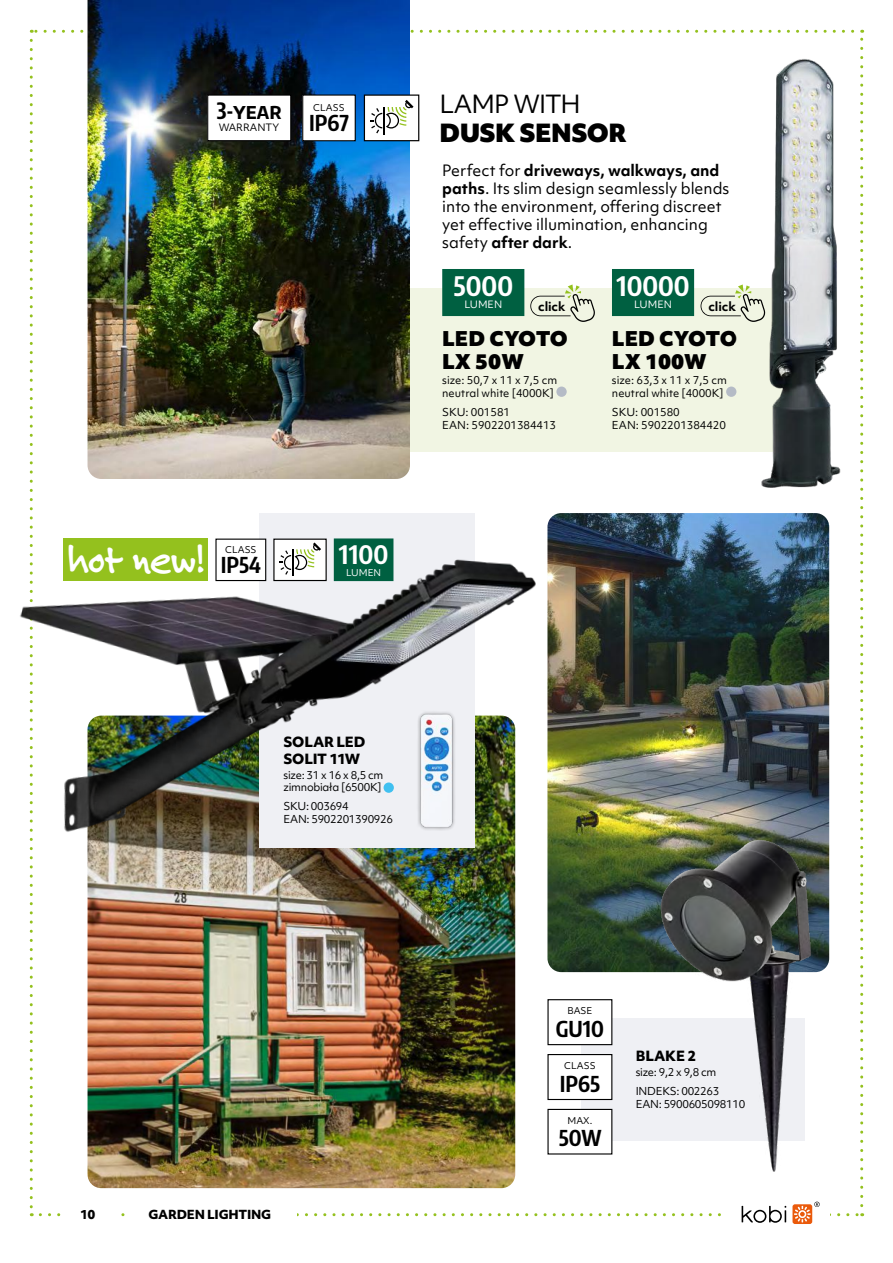
<style>
.page{position:relative;width:893px;height:1263px;background:#fff}
.page>*{position:absolute;margin:0;border:0;box-sizing:border-box;transform-origin:0 0}
.t1{font:700 42px "Felt Tip Roman";letter-spacing:-.035em;color:#fff}
.t2{font:700 26.85px "Encode Sans Compressed";color:#fff}
.t3{font:700 25.5px "Encode Sans Compressed";color:#fff}
.t4{font:900 24px "Objektiv Mk 1";letter-spacing:-.02em;color:#000}
.t5{font:24px "Objektiv Mk 1";letter-spacing:-.04em;color:#000}
.t6{font:700 22.5px "Encode Sans Compressed";color:#000}
.t7{font:700 21.9px "Encode Sans Compressed";color:#000}
.t8{font:900 19.5px/23.4px "Objektiv Mk 1";color:#000}
.t9{font:15px/18px "Objektiv Mk 1";color:#000}
.t10{font:800 13.5px/16.2px "Objektiv Mk 1";letter-spacing:-.02em;color:#000}
.t11{font:800 12px "Objektiv Mk 1";letter-spacing:-.02em;color:#000}
.t12{font:700 12px "Objektiv Mk 1";color:#000}
.t13{font:10.5px/12.8px "Objektiv Mk 1";letter-spacing:-.01em;color:#000}
.t14{font:9.75px "Objektiv Mk 1";color:#fff}
.t15{font:9.75px "Objektiv Mk 1";color:#000}
.t16{font:9px "Objektiv Mk 1";color:#000}
.t17{font:9px "Objektiv Mk 1";color:#fff}
.s1{font-weight:700}
</style>
<div class="page">
<img style="left:88px;top:0;width:322px;height:30px">
<div style="left:792px;top:1204px;width:20px;height:20px;background:#ea5a0b;border-radius:2px"></div>
<img style="left:30px;top:30px;width:833px;height:1193px">
<h3 class="t6" style="left:216px;top:96px;width:67px">3-year</h3>
<p class="t15" style="left:219px;top:121px;width:62px">WARRANTY</p>
<p class="t16" style="left:313px;top:102px;width:33px">CLASS</p>
<h3 class="t7" style="left:309px;top:109px;width:41px">IP67</h3>
<h1 class="t1" style="left:67px;top:531px;width:139px">hot new!</h1>
<p class="t16" style="left:225px;top:543px;width:33px">CLASS</p>
<h3 class="t7" style="left:221px;top:550px;width:42px">IP54</h3>
<h3 class="t3" style="left:339px;top:538px;width:51px">1100</h3>
<p class="t17" style="left:346px;top:566px;width:37px">LUMEN</p>
<h3 class="t5" style="left:439px;top:87px;width:143px">LAMP WITH</h3>
<h3 class="t4" style="left:439px;top:115px;width:189px">DUSK SENSOR</h3>
<h3 class="t9" style="left:442px;top:161px;width:289px">Perfect for <span class="s1">driveways, walkways, and paths</span>. Its slim design seamlessly blends into the environment, offering discreet yet effective illumination, enhancing safety <span class="s1">after dark</span>.</h3>
<h2 class="t2" style="left:453px;top:268px;width:61px">5000</h2>
<p class="t14" style="left:464px;top:298px;width:39px">LUMEN</p>
<h3 class="t8" style="left:442px;top:326px;width:127px">LED CYOTO<br>LX 50W</h3>
<p class="t13" style="left:442px;top:374px;width:116px">size: 50,7 x 11 x 7,5 cm neutral white [4000K]</p>
<p class="t13" style="left:442px;top:406px;width:115px">SKU: 001581<br>EAN: 5902201384413</p>
<h2 class="t2" style="left:616px;top:268px;width:75px">10000</h2>
<p class="t14" style="left:634px;top:298px;width:39px">LUMEN</p>
<h3 class="t8" style="left:612px;top:326px;width:127px">LED CYOTO<br>LX 100W</h3>
<p class="t13" style="left:612px;top:374px;width:116px">size: 63,3 x 11 x 7,5 cm neutral white [4000K]</p>
<p class="t13" style="left:612px;top:406px;width:115px">SKU: 001580<br>EAN: 5902201384420</p>
<p class="t12" style="left:538px;top:297px;width:29px">click</p>
<p class="t12" style="left:708px;top:297px;width:29px">click</p>
<p class="t10" style="left:284px;top:734px;width:83px">SOLAR LED<br>SOLIT 11W</p>
<p class="t13" style="left:284px;top:768px;width:101px">size: 31 x 16 x 8,5 cm zimnobiała [6500K]</p>
<p class="t13" style="left:283px;top:800px;width:111px">SKU: 003694<br>EAN: 5902201390926</p>
<p class="t11" style="left:80px;top:1206px;width:17px">10</p>
<p class="t11" style="left:149px;top:1206px;width:124px">GARDEN LIGHTING</p>
<p class="t16" style="left:568px;top:1004px;width:26px">BASE</p>
<h3 class="t7" style="left:556px;top:1014px;width:50px">GU10</h3>
<p class="t16" style="left:564px;top:1059px;width:33px">CLASS</p>
<h3 class="t7" style="left:560px;top:1069px;width:42px">IP65</h3>
<p class="t16" style="left:567px;top:1114px;width:26px">MAX.</p>
<h3 class="t7" style="left:559px;top:1124px;width:44px">50W</h3>
<p class="t10" style="left:636px;top:1047px;width:62px">BLAKE 2</p>
<p class="t13" style="left:636px;top:1062px;width:85px;line-height:19.2px">size: 9,2 x 9,8 cm<br>INDEKS: 002263</p>
<p class="t13" style="left:636px;top:1097px;width:111px">EAN: 5900605098110</p>
</div>
